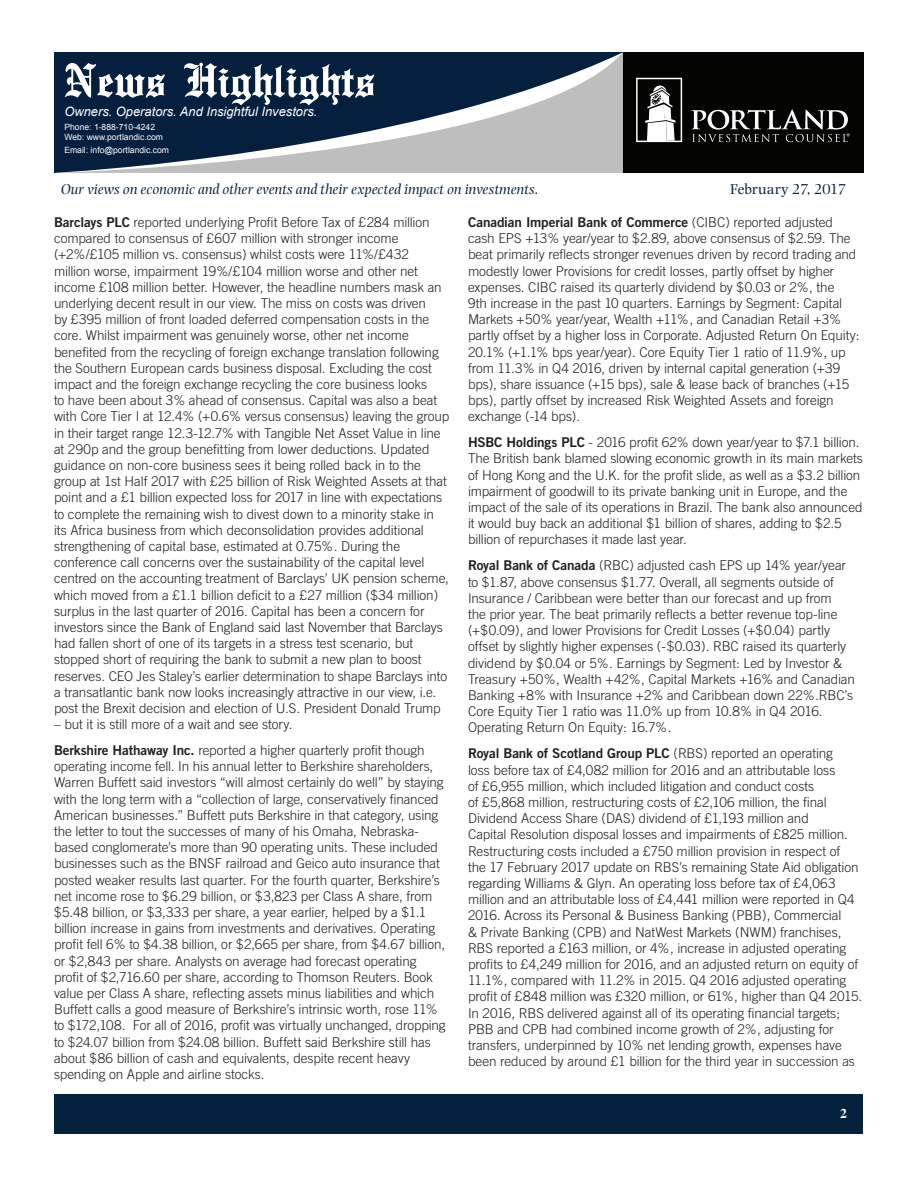
<style>
.page{position:relative;width:918px;height:1188px;background:#fff}
.page>*{position:absolute;margin:0;border:0;box-sizing:border-box;transform-origin:0 0}
.t1{font:500 51px "English Towne";color:#fff}
.t2{font:italic 15px "Photina";color:#04213e}
.t3{font:15px "Photina";letter-spacing:-.005em;color:#04213e}
.Article_-_Body{font:300 13.5px/16.2px "Trade Gothic";letter-spacing:-.01em;color:#231f20}
.t4{font:700 13.5px "Times";color:#fff}
.t5{font:italic 12.9px "Arial";color:#fff}
.t6{font:8.55px/10.4px "Arial";color:#fff}
.s1{font-family:"Trade Gothic Bold Two";font-weight:400}
</style>
<div class="page">
<div style="left:606px;top:52px;width:258px;height:121px;background:#040503"></div>
<div style="left:55px;top:1094px;width:808px;height:39px;background:#04213e"></div>
<svg style="left:54px;top:53px;width:569px;height:120px;background:#4d5d71"></svg>
<svg style="left:636px;top:78px;width:46px;height:64px"></svg>
<svg style="left:691px;top:110px;width:159px;height:32px"></svg>
<h1 class="t1" style="left:64px;top:51px;width:312px">News Highlights</h1>
<p class="t5" style="left:64px;top:103px;width:255px">Owners. Operators. And Insightful Investors.</p>
<p class="t6" style="left:64px;top:122px;width:100px">Phone: 1-888-710-4242<br>Web: www.portlandic.com</p>
<p class="t6" style="left:64px;top:145px;width:106px">Email: info@portlandic.com</p>
<p class="t2" style="left:61px;top:181px;width:479px">Our views on economic and other events and their expected impact on investments.</p>
<p class="t3" style="left:731px;top:180px;width:117px">February 27, 2017</p>
<p class="Article_-_Body" style="left:54px;top:214px;width:397px"><span class="s1">Barclays PLC</span> reported underlying Profit Before Tax of £284 million compared to consensus of £607 million with stronger income (+2%/£105 million vs. consensus) whilst costs were 11%/£432<br>million worse, impairment 19%/£104 million worse and other net income £108 million better. However, the headline numbers mask an underlying decent result in our view. The miss on costs was driven<br>by £395 million of front loaded deferred compensation costs in the core. Whilst impairment was genuinely worse, other net income benefited from the recycling of foreign exchange translation following the Southern European cards business disposal. Excluding the cost impact and the foreign exchange recycling the core business looks<br>to have been about 3% ahead of consensus. Capital was also a beat with Core Tier I at 12.4% (+0.6% versus consensus) leaving the group in their target range 12.3-12.7% with Tangible Net Asset Value in line at 290p and the group benefitting from lower deductions. Updated guidance on non-core business sees it being rolled back in to the group at 1st Half 2017 with £25 billion of Risk Weighted Assets at that point and a £1 billion expected loss for 2017 in line with expectations to complete the remaining wish to divest down to a minority stake in its Africa business from which deconsolidation provides additional strengthening of capital base, estimated at 0.75%. During the conference call concerns over the sustainability of the capital level centred on the accounting treatment of Barclays’ UK pension scheme, which moved from a £1.1 billion deficit to a £27 million ($34 million) surplus in the last quarter of 2016. Capital has been a concern for investors since the Bank of England said last November that Barclays had fallen short of one of its targets in a stress test scenario, but stopped short of requiring the bank to submit a new plan to boost reserves. CEO Jes Staley’s earlier determination to shape Barclays into a transatlantic bank now looks increasingly attractive in our view, i.e. post the Brexit decision and election of U.S. President Donald Trump</p>
<p class="Article_-_Body" style="left:54px;top:716px;width:240px">– but it is still more of a wait and see story.</p>
<p class="Article_-_Body" style="left:54px;top:742px;width:393px"><span class="s1">Berkshire Hathaway Inc.</span> reported a higher quarterly profit though operating income fell. In his annual letter to Berkshire shareholders, Warren Buffett said investors “will almost certainly do well” by staying with the long term with a “collection of large, conservatively financed American businesses.” Buffett puts Berkshire in that category, using the letter to tout the successes of many of his Omaha, Nebraska&shy;based conglomerate’s more than 90 operating units. These included businesses such as the BNSF railroad and Geico auto insurance that posted weaker results last quarter. For the fourth quarter, Berkshire’s net income rose to $6.29 billion, or $3,823 per Class A share, from $5.48 billion, or $3,333 per share, a year earlier, helped by a $1.1 billion increase in gains from investments and derivatives. Operating profit fell 6% to $4.38 billion, or $2,665 per share, from $4.67 billion, or $2,843 per share. Analysts on average had forecast operating profit of $2,716.60 per share, according to Thomson Reuters. Book value per Class A share, reflecting assets minus liabilities and which Buffett calls a good measure of Berkshire’s intrinsic worth, rose 11% to $172,108. For all of 2016, profit was virtually unchanged, dropping to $24.07 billion from $24.08 billion. Buffett said Berkshire still has about $86 billion of cash and equivalents, despite recent heavy spending on Apple and airline stocks.</p>
<p class="Article_-_Body" style="left:468px;top:214px;width:393px"><span class="s1">Canadian Imperial Bank of Commerce</span> (CIBC) reported adjusted cash EPS +13% year/year to $2.89, above consensus of $2.59. The beat primarily reflects stronger revenues driven by record trading and modestly lower Provisions for credit losses, partly offset by higher expenses. CIBC raised its quarterly dividend by $0.03 or 2%, the<br>9th increase in the past 10 quarters. Earnings by Segment: Capital Markets +50% year/year, Wealth +11%, and Canadian Retail +3% partly offset by a higher loss in Corporate. Adjusted Return On Equity:<br>20.1% (+1.1% bps year/year). Core Equity Tier 1 ratio of 11.9%, up from 11.3% in Q4 2016, driven by internal capital generation (+39 bps), share issuance (+15 bps), sale &amp; lease back of branches (+15 bps), partly offset by increased Risk Weighted Assets and foreign exchange (-14 bps).</p>
<p class="Article_-_Body" style="left:468px;top:434px;width:396px"><span class="s1">HSBC Holdings PLC</span> - 2016 profit 62% down year/year to $7.1 billion.<br>The British bank blamed slowing economic growth in its main markets of Hong Kong and the U.K. for the profit slide, as well as a $3.2 billion impairment of goodwill to its private banking unit in Europe, and the impact of the sale of its operations in Brazil. The bank also announced it would buy back an additional $1 billion of shares, adding to $2.5 billion of repurchases it made last year.</p>
<p class="Article_-_Body" style="left:468px;top:557px;width:388px"><span class="s1">Royal Bank of Canada</span> (RBC) adjusted cash EPS up 14% year/year to $1.87, above consensus $1.77. Overall, all segments outside of Insurance / Caribbean were better than our forecast and up from<br>the prior year. The beat primarily reflects a better revenue top-line (+$0.09), and lower Provisions for Credit Losses (+$0.04) partly offset by slightly higher expenses (-$0.03). RBC raised its quarterly dividend by $0.04 or 5%. Earnings by Segment: Led by Investor &amp; Treasury +50%, Wealth +42%, Capital Markets +16% and Canadian Banking +8% with Insurance +2% and Caribbean down 22%.RBC’s Core Equity Tier 1 ratio was 11.0% up from 10.8% in Q4 2016.<br>Operating Return On Equity: 16.7%.</p>
<p class="Article_-_Body" style="left:468px;top:745px;width:396px"><span class="s1">Royal Bank of Scotland Group PLC</span> (RBS) reported an operating<br>loss before tax of £4,082 million for 2016 and an attributable loss<br>of £6,955 million, which included litigation and conduct costs<br>of £5,868 million, restructuring costs of £2,106 million, the final Dividend Access Share (DAS) dividend of £1,193 million and<br>Capital Resolution disposal losses and impairments of £825 million.<br>Restructuring costs included a £750 million provision in respect of<br>the 17 February 2017 update on RBS’s remaining State Aid obligation regarding Williams &amp; Glyn. An operating loss before tax of £4,063 million and an attributable loss of £4,441 million were reported in Q4<br>2016. Across its Personal &amp; Business Banking (PBB), Commercial<br>&amp; Private Banking (CPB) and NatWest Markets (NWM) franchises, RBS reported a £163 million, or 4%, increase in adjusted operating profits to £4,249 million for 2016, and an adjusted return on equity of 11.1%, compared with 11.2% in 2015. Q4 2016 adjusted operating profit of £848 million was £320 million, or 61%, higher than Q4 2015.<br>In 2016, RBS delivered against all of its operating financial targets; PBB and CPB had combined income growth of 2%, adjusting for transfers, underpinned by 10% net lending growth, expenses have been reduced by around £1 billion for the third year in succession as</p>
<p class="t4" style="left:840px;top:1100px;width:8px">2</p>
</div>
